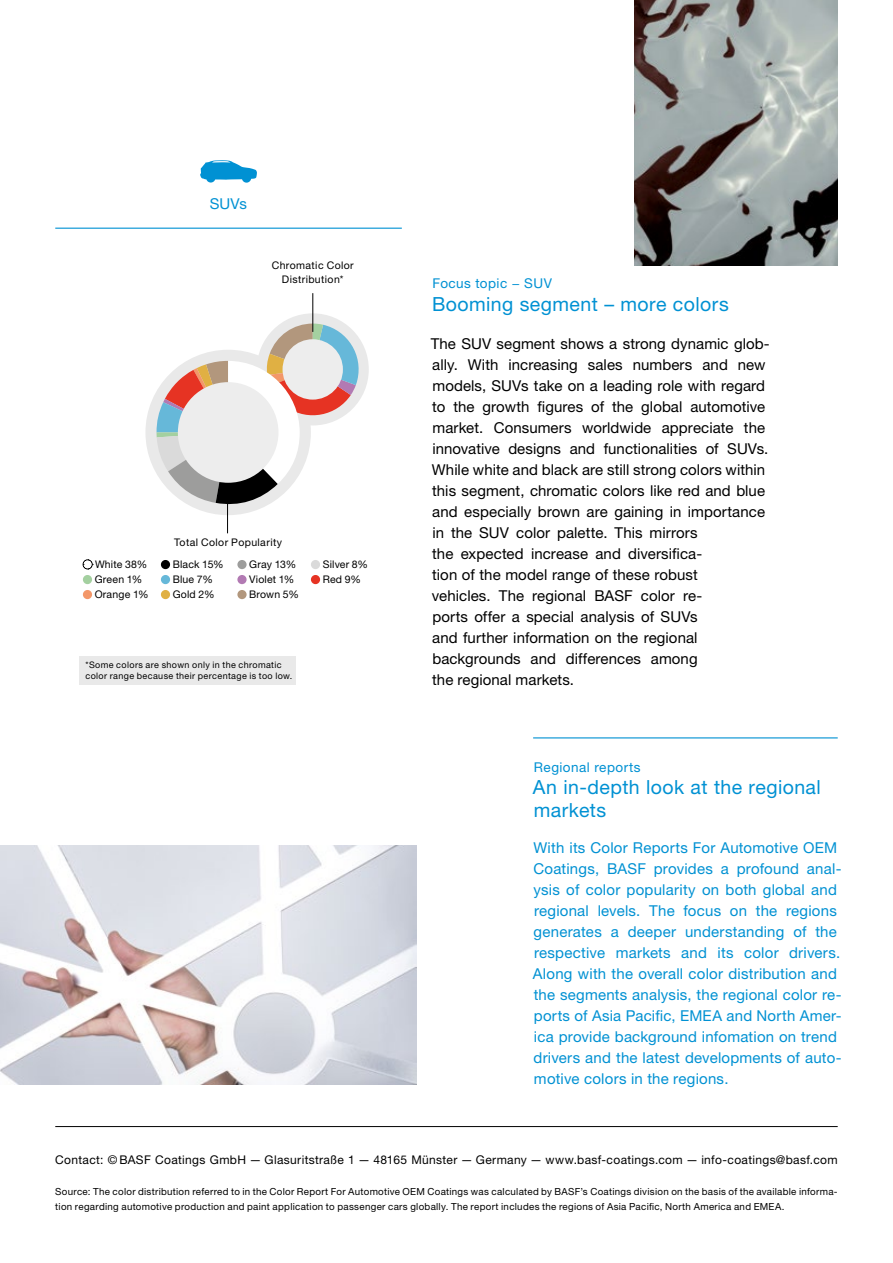
<style>
.page{position:relative;width:893px;height:1263px;background:#fff}
.page>*{position:absolute;margin:0;border:0;box-sizing:border-box;transform-origin:0 0}
.t1{font:19.5px/22.5px "Helvetica Neue LT Pro";letter-spacing:.02em;color:#0091d3}
.t2{font:15px/21px "Helvetica Neue LT Pro";letter-spacing:.005em;color:#000}
.t3{font:15px/21px "Helvetica Neue LT Pro";letter-spacing:.015em;color:#0091d3}
.t4{font:13.5px "Helvetica Neue LT Pro";letter-spacing:.035em;color:#0091d3}
.t5{font:12px "Helvetica Neue LT Pro";letter-spacing:.03em;color:#000}
.t6{font:10.5px/13.5px "Helvetica Neue LT Pro";letter-spacing:.025em;color:#000;text-align:center}
.t7{font:9.75px/15px "Helvetica Neue LT Pro";letter-spacing:.03em;color:#000}
.t8{font:9px/10.8px "Helvetica Neue LT Pro";letter-spacing:.045em;color:#000}
</style>
<div class="page">
<div style="left:147px;top:351px;width:163px;height:163px;background:#e9e9e9;border-radius:50%"></div>
<div style="left:258px;top:315px;width:110px;height:109px;background:#e9e9e9;border-radius:50%"></div>
<svg style="left:157px;top:324px;width:206px;height:183px"></svg>
<svg style="left:200px;top:160px;width:57px;height:23px"></svg>
<div style="left:283px;top:339px;width:60px;height:61px;background:#ededed;border-radius:50%"></div>
<div style="left:178px;top:382px;width:100px;height:101px;background:#ededed;border-radius:50%"></div>
<hr style="left:312px;top:293px;width:1px;height:39px;background:#000">
<hr style="left:227px;top:495px;width:1px;height:38px;background:#000">
<hr style="left:55px;top:228px;width:347px;height:1px;background:#0091d3">
<hr style="left:55px;top:1126px;width:783px;height:1px;background:#000">
<img style="left:0;top:845px;width:417px;height:239px">
<img style="left:634px;top:0;width:204px;height:265px">
<hr style="left:533px;top:737px;width:305px;height:1px;background:#0091d3">
<svg style="left:83px;top:559px;width:10px;height:11px"></svg>
<div style="left:161px;top:560px;width:9px;height:9px;background:#000;border-radius:50%"></div>
<div style="left:237px;top:560px;width:10px;height:9px;background:#9d9d9c;border-radius:50%"></div>
<div style="left:311px;top:560px;width:9px;height:9px;background:#dadada;border-radius:50%"></div>
<div style="left:83px;top:575px;width:9px;height:9px;background:#a4d0a0;border-radius:50%"></div>
<div style="left:161px;top:575px;width:9px;height:9px;background:#66b8d9;border-radius:50%"></div>
<div style="left:237px;top:575px;width:10px;height:9px;background:#b27ab3;border-radius:50%"></div>
<div style="left:311px;top:575px;width:9px;height:9px;background:#e63323;border-radius:50%"></div>
<div style="left:83px;top:590px;width:9px;height:9px;background:#f39769;border-radius:50%"></div>
<div style="left:161px;top:590px;width:9px;height:9px;background:#e0b043;border-radius:50%"></div>
<div style="left:237px;top:590px;width:10px;height:9px;background:#b2977d;border-radius:50%"></div>
<div style="left:79px;top:656px;width:217px;height:29px;background:#e9e9e9"></div>
<p class="t3" style="left:210px;top:193px;width:38px">SUVs</p>
<p class="t6" style="left:272px;top:259px;width:83px">Chromatic Color<br>Distribution*</p>
<p class="t6" style="left:174px;top:535px;width:110px">Total Color Popularity</p>
<p class="t6" style="left:95px;top:557px;width:54px">White 38%</p>
<p class="t6" style="left:173px;top:557px;width:53px">Black 15%</p>
<p class="t6" style="left:249px;top:557px;width:49px">Gray 13%</p>
<p class="t6" style="left:323px;top:557px;width:47px">Silver 8%</p>
<p class="t6" style="left:95px;top:572px;width:49px">Green 1%</p>
<p class="t6" style="left:173px;top:572px;width:42px">Blue 7%</p>
<p class="t6" style="left:249px;top:572px;width:47px">Violet 1%</p>
<p class="t6" style="left:323px;top:572px;width:40px">Red 9%</p>
<p class="t6" style="left:95px;top:587px;width:55px">Orange 1%</p>
<p class="t6" style="left:173px;top:587px;width:43px">Gold 2%</p>
<p class="t6" style="left:249px;top:587px;width:51px">Brown 5%</p>
<p class="t8" style="left:85px;top:660px;width:208px">*Some colors are shown only in the chromatic color range because their percentage is too low.</p>
<p class="t4" style="left:432px;top:276px;width:121px">Focus topic − SUV</p>
<h1 class="t1" style="left:432px;top:292px;width:298px">Booming segment – more colors</h1>
<p class="t2" style="left:431px;top:333px;width:341px">The SUV segment shows a strong dynamic glob&shy;ally. With increasing sales numbers and new models, SUVs take on a leading role with regard to the growth figures of the global automotive market. Consumers worldwide appreciate the innovative designs and functionalities of SUVs.<br>While white and black are still strong colors within this segment, chromatic colors like red and blue and especially brown are gaining in importance in the SUV color palette. This mirrors<br>the expected increase and diversifica-<br>tion of the model range of these robust<br>vehicles. The regional BASF color re-<br>ports offer a special analysis of SUVs<br>and further information on the regional backgrounds and differences among<br>the regional markets.</p>
<p class="t4" style="left:534px;top:759px;width:108px">Regional reports</p>
<h1 class="t1" style="left:533px;top:775px;width:290px">An in-depth look at the regional markets</h1>
<p class="t3" style="left:533px;top:837px;width:310px">With its Color Reports For Automotive OEM Coatings, BASF provides a profound anal&shy;ysis of color popularity on both global and regional levels. The focus on the regions generates a deeper understanding of the respective markets and its color drivers.<br>Along with the overall color distribution and the segments analysis, the regional color re&shy;ports of Asia Pacific, EMEA and North Amer&shy;ica provide background infomation on trend drivers and the latest developments of auto&shy;motive colors in the regions.</p>
<p class="t5" style="left:55px;top:1153px;width:784px">Contact: © BASF Coatings GmbH — Glasuritstraße 1 — 48165 Münster — Germany — www.basf-coatings.com — info-coatings@basf.com</p>
<p class="t7" style="left:55px;top:1184px;width:784px">Source: The color distribution referred to in the Color Report For Automotive OEM Coatings was calculated by BASF’s Coatings division on the basis of the available informa&shy;tion regarding automotive production and paint application to passenger cars globally. The report includes the regions of Asia Pacific, North America and EMEA.</p>
</div>
